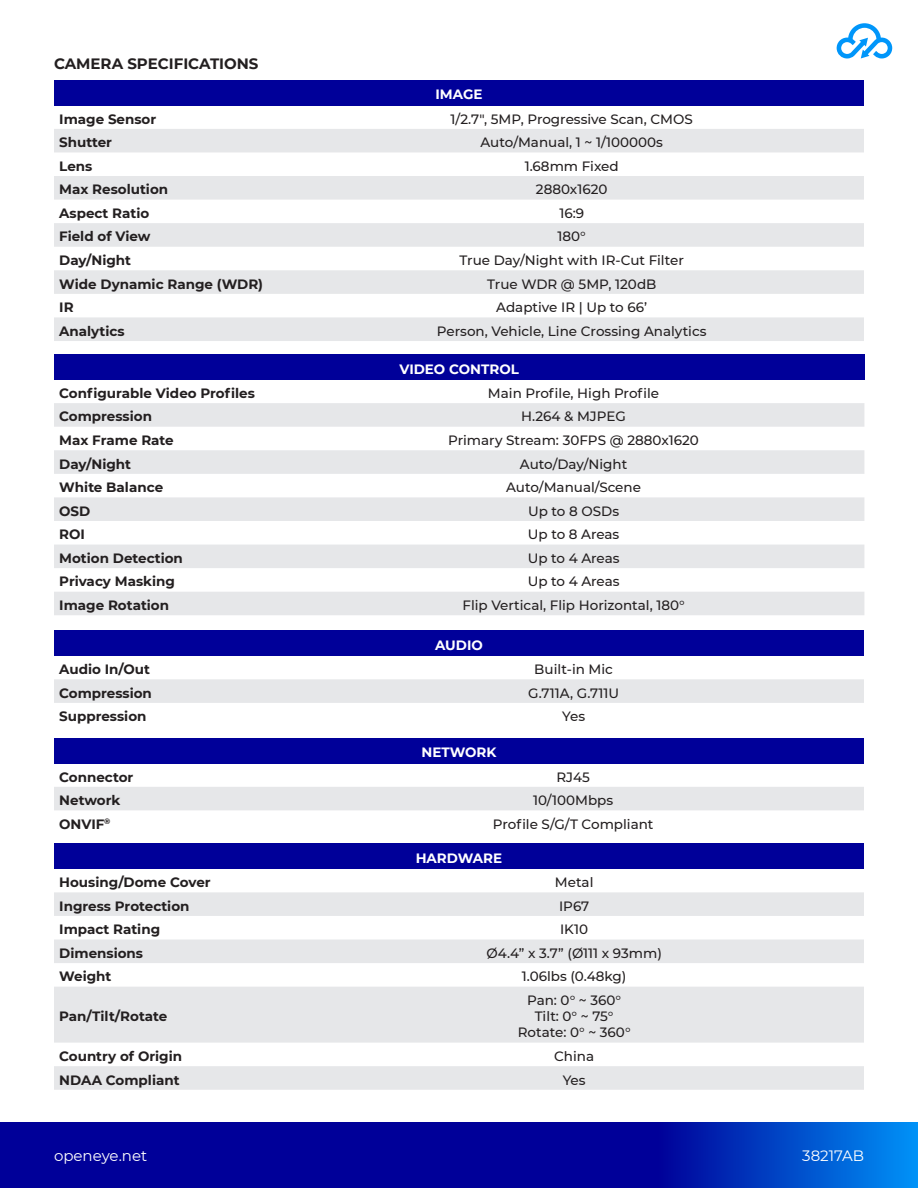
<style>
.page{position:relative;width:918px;height:1188px;background:#fff}
.page>*{position:absolute;margin:0;border:0;box-sizing:border-box;transform-origin:0 0}
.t1{font:700 15px "Montserrat";color:#231f20}
.t2{font:15px "Montserrat";color:#fff}
.t3{font:500 13.5px/16.2px "Montserrat";color:#231f20;text-align:center}
.t4{font:700 13.5px "Montserrat";color:#231f20}
.t5{font:700 13.5px "Montserrat";color:#fff}
</style>
<div class="page">
<div style="left:0;top:1123px;width:918px;height:65px;background:#009"></div>
<div style="left:656px;top:1123px;width:262px;height:65px;background:linear-gradient(to right,#000098,#0092f7)"></div>
<svg style="left:837px;top:23px;width:55px;height:36px"></svg>
<div style="left:54px;top:844px;width:810px;height:25px;background:#009"></div>
<svg style="left:54px;top:892px;width:810px;height:198px;fill:#e6e7e9"></svg>
<div style="left:54px;top:80px;width:810px;height:25px;background:#009"></div>
<svg style="left:54px;top:129px;width:810px;height:212px;fill:#e6e7e9"></svg>
<div style="left:54px;top:355px;width:810px;height:25px;background:#009"></div>
<svg style="left:54px;top:403px;width:810px;height:212px;fill:#e6e7e9"></svg>
<div style="left:54px;top:631px;width:810px;height:25px;background:#009"></div>
<div style="left:54px;top:679px;width:810px;height:24px;background:#e6e7e9"></div>
<div style="left:54px;top:738px;width:810px;height:25px;background:#009"></div>
<div style="left:54px;top:787px;width:810px;height:23px;background:#e6e7e9"></div>
<p class="t1" style="left:54px;top:52px;width:206px">CAMERA SPECIFICATIONS</p>
<p class="t5" style="left:436px;top:85px;width:48px">IMAGE</p>
<p class="t4" style="left:59px;top:109px;width:99px">Image Sensor</p>
<p class="t3" style="left:451px;top:110px;width:244px">1/2.7", 5MP, Progressive Scan, CMOS</p>
<p class="t4" style="left:59px;top:133px;width:54px">Shutter</p>
<p class="t3" style="left:481px;top:134px;width:184px">Auto/Manual, 1 ~ 1/100000s</p>
<p class="t4" style="left:59px;top:156px;width:35px">Lens</p>
<p class="t3" style="left:525px;top:157px;width:95px">1.68mm Fixed</p>
<p class="t4" style="left:59px;top:180px;width:110px">Max Resolution</p>
<p class="t3" style="left:536px;top:181px;width:73px">2880x1620</p>
<p class="t4" style="left:59px;top:203px;width:92px">Aspect Ratio</p>
<p class="t3" style="left:559px;top:204px;width:26px">16:9</p>
<p class="t4" style="left:59px;top:227px;width:93px">Field of View</p>
<p class="t3" style="left:558px;top:228px;width:30px">180°</p>
<p class="t4" style="left:59px;top:251px;width:73px">Day/Night</p>
<p class="t3" style="left:460px;top:252px;width:226px">True Day/Night with IR-Cut Filter</p>
<p class="t4" style="left:59px;top:274px;width:205px">Wide Dynamic Range (WDR)</p>
<p class="t3" style="left:487px;top:275px;width:171px">True WDR @ 5MP, 120dB</p>
<p class="t4" style="left:59px;top:298px;width:16px">IR</p>
<p class="t3" style="left:496px;top:299px;width:152px">Adaptive IR | Up to 66’</p>
<p class="t4" style="left:59px;top:321px;width:67px">Analytics</p>
<p class="t3" style="left:437px;top:322px;width:271px">Person, Vehicle, Line Crossing Analytics</p>
<p class="t5" style="left:399px;top:359px;width:121px">VIDEO CONTROL</p>
<p class="t4" style="left:59px;top:383px;width:197px">Configurable Video Profiles</p>
<p class="t3" style="left:488px;top:384px;width:173px">Main Profile, High Profile</p>
<p class="t4" style="left:59px;top:407px;width:94px">Compression</p>
<p class="t3" style="left:521px;top:408px;width:106px">H.264 &amp; MJPEG</p>
<p class="t4" style="left:59px;top:431px;width:116px">Max Frame Rate</p>
<p class="t3" style="left:448px;top:432px;width:252px">Primary Stream: 30FPS @ 2880x1620</p>
<p class="t4" style="left:59px;top:454px;width:73px">Day/Night</p>
<p class="t3" style="left:520px;top:455px;width:109px">Auto/Day/Night</p>
<p class="t4" style="left:59px;top:478px;width:105px">White Balance</p>
<p class="t3" style="left:506px;top:479px;width:136px">Auto/Manual/Scene</p>
<p class="t4" style="left:59px;top:501px;width:33px">OSD</p>
<p class="t3" style="left:528px;top:502px;width:93px">Up to 8 OSDs</p>
<p class="t4" style="left:59px;top:525px;width:27px">ROI</p>
<p class="t3" style="left:528px;top:526px;width:93px">Up to 8 Areas</p>
<p class="t4" style="left:59px;top:548px;width:125px">Motion Detection</p>
<p class="t3" style="left:528px;top:549px;width:93px">Up to 4 Areas</p>
<p class="t4" style="left:59px;top:572px;width:117px">Privacy Masking</p>
<p class="t3" style="left:528px;top:573px;width:93px">Up to 4 Areas</p>
<p class="t4" style="left:59px;top:596px;width:111px">Image Rotation</p>
<p class="t3" style="left:462px;top:597px;width:224px">Flip Vertical, Flip Horizontal, 180°</p>
<p class="t5" style="left:435px;top:635px;width:49px">AUDIO</p>
<p class="t4" style="left:59px;top:660px;width:92px">Audio In/Out</p>
<p class="t3" style="left:534px;top:661px;width:80px">Built-in Mic</p>
<p class="t4" style="left:59px;top:683px;width:94px">Compression</p>
<p class="t3" style="left:528px;top:684px;width:92px">G.711A, G.711U</p>
<p class="t4" style="left:59px;top:707px;width:89px">Suppression</p>
<p class="t3" style="left:562px;top:708px;width:24px">Yes</p>
<p class="t5" style="left:422px;top:743px;width:76px">NETWORK</p>
<p class="t4" style="left:59px;top:767px;width:76px">Connector</p>
<p class="t3" style="left:557px;top:768px;width:35px">RJ45</p>
<p class="t4" style="left:59px;top:791px;width:63px">Network</p>
<p class="t3" style="left:533px;top:792px;width:81px">10/100Mbps</p>
<p class="t4" style="left:59px;top:814px;width:53px">ONVIF<sup>®</sup></p>
<p class="t3" style="left:493px;top:815px;width:162px">Profile S/G/T Compliant</p>
<p class="t5" style="left:416px;top:848px;width:88px">HARDWARE</p>
<p class="t4" style="left:59px;top:873px;width:153px">Housing/Dome Cover</p>
<p class="t3" style="left:555px;top:874px;width:40px">Metal</p>
<p class="t4" style="left:59px;top:896px;width:132px">Ingress Protection</p>
<p class="t3" style="left:559px;top:897px;width:32px">IP67</p>
<p class="t4" style="left:59px;top:920px;width:102px">Impact Rating</p>
<p class="t3" style="left:560px;top:921px;width:30px">IK10</p>
<p class="t4" style="left:59px;top:943px;width:85px">Dimensions</p>
<p class="t3" style="left:486px;top:944px;width:177px">Ø4.4” x 3.7” (Ø111 x 93mm)</p>
<p class="t4" style="left:59px;top:967px;width:54px">Weight</p>
<p class="t3" style="left:522px;top:968px;width:106px">1.06lbs (0.48kg)</p>
<p class="t4" style="left:59px;top:1007px;width:110px">Pan/Tilt/Rotate</p>
<p class="t3" style="left:518px;top:992px;width:114px">Pan: 0° ~ 360°<br>Tilt: 0° ~ 75°<br>Rotate: 0° ~ 360°</p>
<p class="t4" style="left:59px;top:1046px;width:124px">Country of Origin</p>
<p class="t3" style="left:554px;top:1048px;width:41px">China</p>
<p class="t4" style="left:59px;top:1070px;width:122px">NDAA Compliant</p>
<p class="t3" style="left:563px;top:1071px;width:24px">Yes</p>
<p class="t2" style="left:54px;top:1145px;width:95px">openeye.net</p>
<p class="t2" style="left:802px;top:1145px;width:63px">38217AB</p>
</div>
